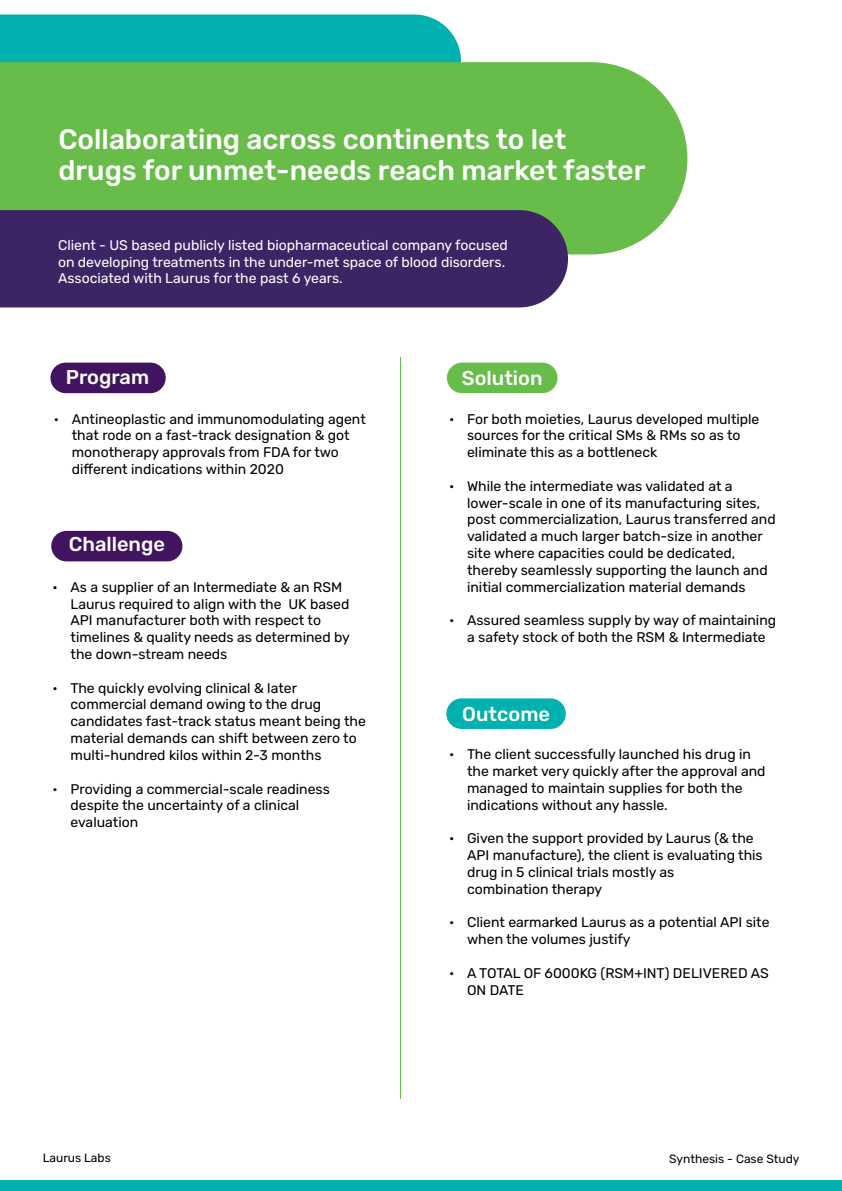
<style>
.page{position:relative;width:842px;height:1191px;background:#fff}
.page>*{position:absolute;margin:0;border:0;box-sizing:border-box;transform-origin:0 0}
.t1{font:500 28px/31.3px "Rubik";color:#fff}
.t2{font:500 20px "Rubik";color:#fff}
.t3{font:14px/16.8px "Rubik";color:#000}
.t4{font:14px/16.8px "Rubik";color:#fff}
.t5{font:12px "Rubik";color:#000}
</style>
<div class="page">
<div style="left:0;top:14px;width:461px;height:48px;background:#00b1af"></div>
<div style="left:0;top:62px;width:687px;height:192px;background:#68bc49"></div>
<div style="left:0;top:210px;width:568px;height:97px;background:#3d2565"></div>
<div style="left:50px;top:362px;width:116px;height:31px;background:#42145f;border-radius:15px"></div>
<div style="left:447px;top:362px;width:110px;height:31px;background:#68bc49;border-radius:15px"></div>
<div style="left:446px;top:698px;width:120px;height:31px;background:#00b1af;border-radius:15px"></div>
<div style="left:51px;top:531px;width:131px;height:30px;background:#42145f;border-radius:15px"></div>
<hr style="left:400px;top:357px;width:1px;height:742px;background:#68bc49">
<div style="left:0;top:1180px;width:842px;height:11px;background:#00b1af"></div>
<h1 class="t1" style="left:58px;top:125px;width:588px">Collaborating across continents to let drugs for unmet-needs reach market faster</h1>
<p class="t4" style="left:58px;top:237px;width:451px">Client - US based publicly listed biopharmaceutical company focused on developing treatments in the under-met space of blood disorders.<br>Associated with Laurus for the past 6 years.</p>
<h2 class="t2" style="left:66px;top:362px;width:85px">Program</h2>
<h2 class="t2" style="left:462px;top:363px;width:82px">Solution</h2>
<p class="t3" style="left:72px;top:411px;width:296px;text-indent:-18px">• Antineoplastic and immunomodulating agent that rode on a fast-track designation &amp; got monotherapy approvals from FDA for two different indications within 2020</p>
<h2 class="t2" style="left:69px;top:529px;width:98px">Challenge</h2>
<p class="t3" style="left:71px;top:579px;width:281px;text-indent:-18px">• As a supplier of an Intermediate &amp; an RSM Laurus required to align with the UK based API manufacturer both with respect to timelines &amp; quality needs as determined by the down-stream needs</p>
<p class="t3" style="left:71px;top:680px;width:297px;text-indent:-18px">• The quickly evolving clinical &amp; later commercial demand owing to the drug candidates fast-track status meant being the material demands can shift between zero to multi-hundred kilos within 2-3 months</p>
<p class="t3" style="left:71px;top:781px;width:261px;text-indent:-18px">• Providing a commercial-scale readiness despite the uncertainty of a clinical evaluation</p>
<p class="t3" style="left:467px;top:411px;width:294px;text-indent:-18px">• For both moieties, Laurus developed multiple sources for the critical SMs &amp; RMs so as to eliminate this as a bottleneck</p>
<p class="t3" style="left:467px;top:478px;width:310px;text-indent:-18px">• While the intermediate was validated at a lower-scale in one of its manufacturing sites, post commercialization, Laurus transferred and validated a much larger batch-size in another site where capacities could be dedicated, thereby seamlessly supporting the launch and initial commercialization material demands</p>
<p class="t3" style="left:449px;top:612px;width:329px;text-align:center">• Assured seamless supply by way of maintaining a safety stock of both the RSM &amp; Intermediate</p>
<h2 class="t2" style="left:462px;top:699px;width:89px">Outcome</h2>
<p class="t3" style="left:467px;top:747px;width:300px;text-indent:-18px">• The client successfully launched his drug in the market very quickly after the approval and managed to maintain supplies for both the indications without any hassle.</p>
<p class="t3" style="left:467px;top:831px;width:297px;text-indent:-18px">• Given the support provided by Laurus (&amp; the API manufacture), the client is evaluating this drug in 5 clinical trials mostly as<br>combination therapy</p>
<p class="t3" style="left:467px;top:915px;width:304px;text-indent:-18px">• Client earmarked Laurus as a potential API site when the volumes justify</p>
<p class="t3" style="left:467px;top:965px;width:303px;text-indent:-18px">• A TOTAL OF 6000KG (RSM+INT) DELIVERED AS<br>ON DATE</p>
<p class="t5" style="left:43px;top:1149px;width:70px">Laurus Labs</p>
<p class="t5" style="left:669px;top:1149px;width:132px">Synthesis - Case Study</p>
</div>
